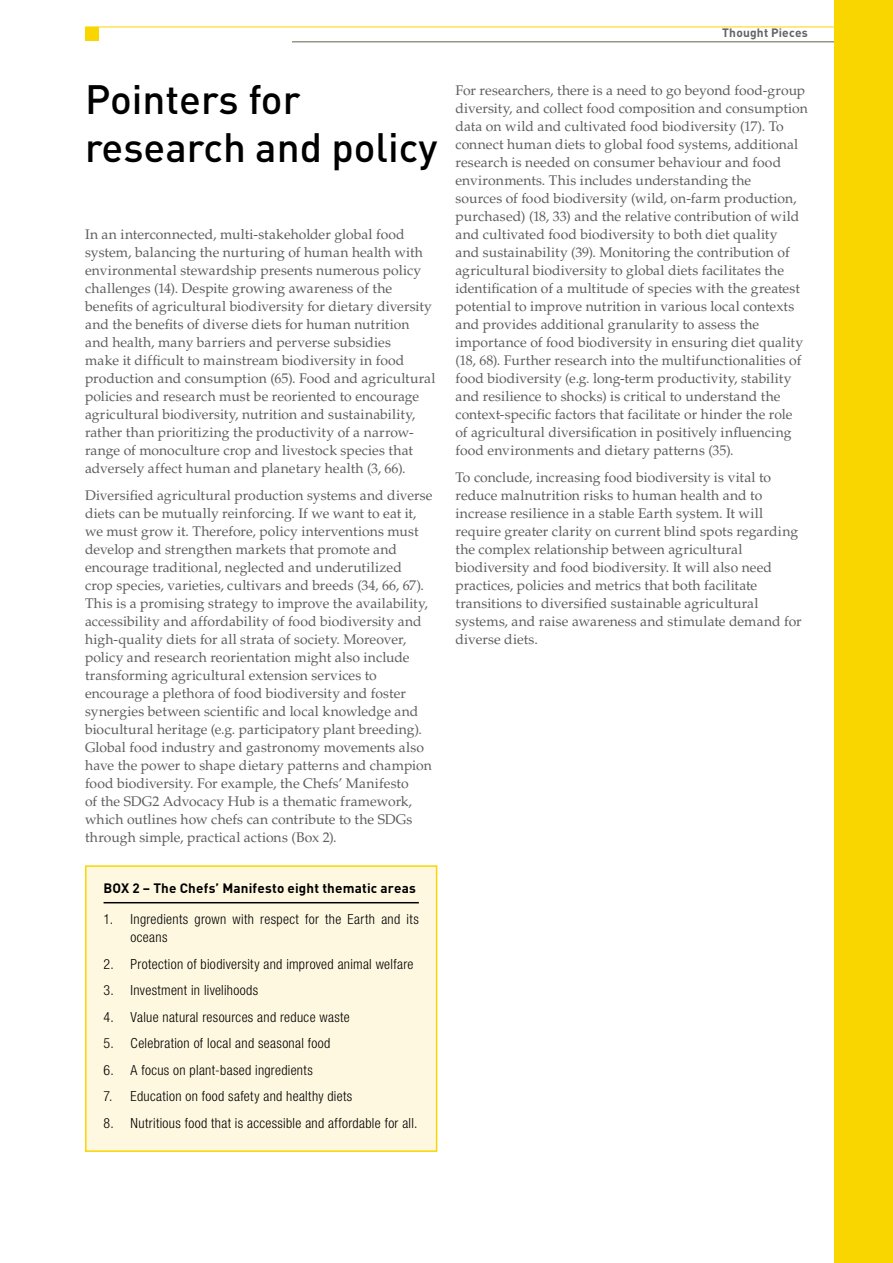
<style>
.page{position:relative;width:893px;height:1263px;background:#fff}
.page>*{position:absolute;margin:0;border:0;box-sizing:border-box;transform-origin:0 0}
.t1{font:500 40.5px/48px "DIN";color:#000}
.t2{font:13.95px/18px "Palatino LT Std";letter-spacing:.005em;color:#5f5e5e}
.t3{font:300 condensed 13.95px/18px "Helvetica Neue LT Std";letter-spacing:.025em;color:#000}
.t4{font:700 13.5px "DIN";letter-spacing:.015em;color:#000}
.t5{font:700 12px "DIN";letter-spacing:.02em;color:#646363}
</style>
<div class="page">
<hr style="left:292px;top:41px;width:601px;height:1px;background:#60604d">
<hr style="left:85px;top:27px;width:808px;height:1px;background:#f9d600">
<div style="left:85px;top:27px;width:13px;height:14px;background:#f9d600"></div>
<div style="left:834px;top:0;width:59px;height:1263px;background:#f9d600"></div>
<div style="left:86px;top:866px;width:351px;height:285px;background:#fff8e1"></div>
<hr style="left:104px;top:902px;width:315px;height:1px;background:#000">
<div style="left:85px;top:865px;width:352px;height:287px;border:2px solid #f9d600"></div>
<p class="t5" style="left:722px;top:25px;width:87px">Thought Pieces</p>
<h1 class="t1" style="left:85px;top:74px;width:354px">Pointers for research and policy</h1>
<p class="t2" style="left:85px;top:226px;width:352px">In an interconnected, multi-stakeholder global food system, balancing the nurturing of human health with environmental stewardship presents numerous policy challenges (14). Despite growing awareness of the benefits of agricultural biodiversity for dietary diversity and the benefits of diverse diets for human nutrition and health, many barriers and perverse subsidies<br>make it difficult to mainstream biodiversity in food production and consumption (65). Food and agricultural policies and research must be reoriented to encourage agricultural biodiversity, nutrition and sustainability, rather than prioritizing the productivity of a narrow&shy;range of monoculture crop and livestock species that adversely affect human and planetary health (3, 66).</p>
<p class="t2" style="left:85px;top:486px;width:349px">Diversified agricultural production systems and diverse diets can be mutually reinforcing. If we want to eat it, we must grow it. Therefore, policy interventions must develop and strengthen markets that promote and encourage traditional, neglected and underutilized crop species, varieties, cultivars and breeds (34, 66, 67).<br>This is a promising strategy to improve the availability, accessibility and affordability of food biodiversity and high-quality diets for all strata of society. Moreover, policy and research reorientation might also include transforming agricultural extension services to encourage a plethora of food biodiversity and foster synergies between scientific and local knowledge and biocultural heritage (e.g. participatory plant breeding).<br>Global food industry and gastronomy movements also have the power to shape dietary patterns and champion food biodiversity. For example, the Chefs’ Manifesto<br>of the SDG2 Advocacy Hub is a thematic framework, which outlines how chefs can contribute to the SDGs through simple, practical actions (Box 2).</p>
<p class="t4" style="left:104px;top:880px;width:314px">BOX 2 – The Chefs’ Manifesto eight thematic areas</p>
<p class="t3" style="left:131px;top:910px;width:290px;text-indent:-27px">1. Ingredients grown with respect for the Earth and its oceans</p>
<p class="t3" style="left:104px;top:955px;width:311px">2. Protection of biodiversity and improved animal welfare</p>
<p class="t3" style="left:104px;top:981px;width:156px">3. Investment in livelihoods</p>
<p class="t3" style="left:104px;top:1008px;width:248px">4. Value natural resources and reduce waste</p>
<p class="t3" style="left:104px;top:1034px;width:228px">5. Celebration of local and seasonal food</p>
<p class="t3" style="left:104px;top:1061px;width:211px">6. A focus on plant-based ingredients</p>
<p class="t3" style="left:104px;top:1087px;width:250px">7. Education on food safety and healthy diets</p>
<p class="t3" style="left:104px;top:1114px;width:315px">8. Nutritious food that is accessible and affordable for all.</p>
<p class="t2" style="left:455px;top:82px;width:354px">For researchers, there is a need to go beyond food-group diversity, and collect food composition and consumption data on wild and cultivated food biodiversity (17). To connect human diets to global food systems, additional research is needed on consumer behaviour and food environments. This includes understanding the<br>sources of food biodiversity (wild, on-farm production, purchased) (18, 33) and the relative contribution of wild and cultivated food biodiversity to both diet quality<br>and sustainability (39). Monitoring the contribution of agricultural biodiversity to global diets facilitates the identification of a multitude of species with the greatest potential to improve nutrition in various local contexts and provides additional granularity to assess the importance of food biodiversity in ensuring diet quality (18, 68). Further research into the multifunctionalities of food biodiversity (e.g. long-term productivity, stability and resilience to shocks) is critical to understand the context-specific factors that facilitate or hinder the role of agricultural diversification in positively influencing food environments and dietary patterns (35).</p>
<p class="t2" style="left:455px;top:468px;width:348px">To conclude, increasing food biodiversity is vital to reduce malnutrition risks to human health and to increase resilience in a stable Earth system. It will require greater clarity on current blind spots regarding the complex relationship between agricultural biodiversity and food biodiversity. It will also need practices, policies and metrics that both facilitate transitions to diversified sustainable agricultural systems, and raise awareness and stimulate demand for diverse diets.</p>
</div>
